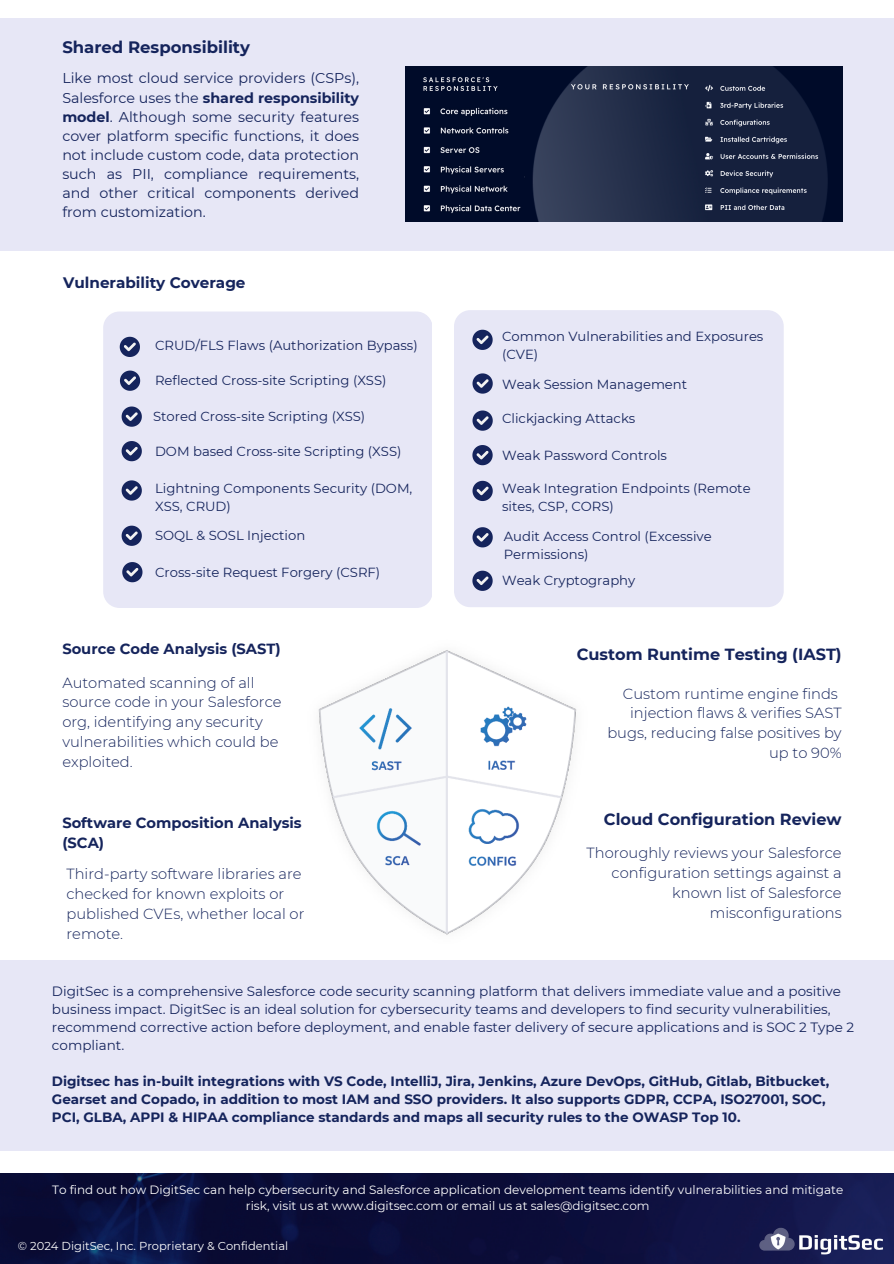
<style>
.page{position:relative;width:894px;height:1264px;background:#fff}
.page>*{position:absolute;margin:0;border:0;box-sizing:border-box;transform-origin:0 0}
.t1{font:700 16.5px "Montserrat";color:#15245c}
.t2{font:700 16.05px "Montserrat";color:#15245c}
.t3{font:700 15.15px "Montserrat";color:#15245c}
.t4{font:300 14.7px/19.8px "Montserrat";color:#15245c}
.t5{font:700 14.7px/19.8px "Montserrat";color:#15245c}
.t6{font:14.25px/19.2px "Montserrat";color:#15245c;text-align:justify}
.t7{font:13.5px/18px "Montserrat";color:#15245c}
.t8{font:700 13.5px/18px "Montserrat";color:#15245c}
.t9{font:13.2px/18px "Montserrat";color:#15245c}
.t10{font:12px/16px "Montserrat";color:#fff;text-align:center}
.t11{font:11.55px "Montserrat";color:#fff}
.s1{font-weight:700}
</style>
<div class="page">
<div style="left:0;top:960px;width:893px;height:190px;background:#e7e7f6"></div>
<div style="left:103px;top:311px;width:329px;height:297px;background:#e7e7f6;border-radius:16px"></div>
<div style="left:454px;top:310px;width:329px;height:297px;background:#e7e7f6;border-radius:16px"></div>
<img style="left:318px;top:650px;width:259px;height:285px">
<img style="left:0;top:1173px;width:893px;height:90px">
<img style="left:746px;top:1215px;width:147px;height:42px">
<div style="left:0;top:18px;width:893px;height:233px;background:#e7e7f6"></div>
<svg style="left:120px;top:337px;width:20px;height:20px"></svg>
<svg style="left:120px;top:370px;width:20px;height:21px"></svg>
<svg style="left:122px;top:406px;width:20px;height:21px"></svg>
<svg style="left:122px;top:441px;width:20px;height:20px"></svg>
<svg style="left:122px;top:480px;width:20px;height:20px"></svg>
<svg style="left:122px;top:525px;width:20px;height:21px"></svg>
<svg style="left:122px;top:562px;width:20px;height:20px"></svg>
<svg style="left:472px;top:330px;width:20px;height:20px"></svg>
<svg style="left:472px;top:373px;width:20px;height:20px"></svg>
<svg style="left:472px;top:410px;width:20px;height:21px"></svg>
<svg style="left:472px;top:445px;width:20px;height:20px"></svg>
<svg style="left:472px;top:481px;width:20px;height:20px"></svg>
<svg style="left:472px;top:527px;width:20px;height:20px"></svg>
<svg style="left:472px;top:570px;width:20px;height:21px"></svg>
<img style="left:406px;top:98px;width:118px;height:123px">
<img style="left:406px;top:66px;width:118px;height:32px">
<img style="left:524px;top:66px;width:317px;height:155px">
<img style="left:416px;top:84px;width:102px;height:13px">
<p class="t1" style="left:62px;top:37px;width:189px">Shared Responsibility</p>
<h4 class="t6" style="left:62px;top:69px;width:298px">Like most cloud service providers (CSPs), Salesforce uses the <span class="s1">shared responsibility model</span>. Although some security features cover platform specific functions, it does not include custom code, data protection such as PII, compliance requirements, and other critical components derived from customization.</h4>
<p class="t3" style="left:63px;top:274px;width:184px">Vulnerability Coverage</p>
<h3 class="t9" style="left:155px;top:337px;width:264px">CRUD/FLS Flaws (Authorization Bypass)</h3>
<p class="t9" style="left:155px;top:371px;width:233px">Reflected Cross-site Scripting (XSS)</p>
<p class="t9" style="left:153px;top:407px;width:214px">Stored Cross-site Scripting (XSS)</p>
<p class="t9" style="left:155px;top:442px;width:248px">DOM based Cross-site Scripting (XSS)</p>
<p class="t9" style="left:155px;top:479px;width:259px">Lightning Components Security (DOM,<br>XSS, CRUD)</p>
<p class="t9" style="left:155px;top:526px;width:152px">SOQL &amp; SOSL Injection</p>
<h1 class="t9" style="left:155px;top:563px;width:226px">Cross-site Request Forgery (CSRF)</h1>
<p class="t5" style="left:62px;top:638px;width:220px">Source Code Analysis (SAST)</p>
<h4 class="t9" style="left:502px;top:328px;width:263px">Common Vulnerabilities and Exposures (CVE)</h4>
<p class="t9" style="left:502px;top:375px;width:187px">Weak Session Management</p>
<p class="t9" style="left:502px;top:409px;width:135px">Clickjacking Attacks</p>
<p class="t9" style="left:502px;top:446px;width:166px">Weak Password Controls</p>
<h4 class="t9" style="left:502px;top:479px;width:250px">Weak Integration Endpoints (Remote sites, CSP, CORS)</h4>
<p class="t9" style="left:503px;top:527px;width:209px">Audit Access Control (Excessive<br>Permissions)</p>
<p class="t9" style="left:502px;top:571px;width:135px">Weak Cryptography</p>
<h4 class="t2" style="left:576px;top:644px;width:266px">Custom Runtime Testing (IAST)</h4>
<h4 class="t4" style="left:62px;top:672px;width:221px">Automated scanning of all source code in your Salesforce org, identifying any security vulnerabilities which could be exploited.</h4>
<h4 class="t4" style="left:607px;top:683px;width:236px;text-align:right">Custom runtime engine finds injection flaws &amp; verifies SAST bugs, reducing false positives by up to 90%</h4>
<p class="t5" style="left:62px;top:813px;width:241px">Software Composition Analysis (SCA)</p>
<p class="t4" style="left:66px;top:864px;width:239px">Third-party software libraries are checked for known exploits or published CVEs, whether local or remote.</p>
<p class="t2" style="left:603px;top:809px;width:239px">Cloud Configuration Review</p>
<h4 class="t4" style="left:586px;top:843px;width:256px;text-align:right">Thoroughly reviews your Salesforce configuration settings against a known list of Salesforce misconfigurations</h4>
<p class="t7" style="left:52px;top:982px;width:803px">DigitSec is a comprehensive Salesforce code security scanning platform that delivers immediate value and a positive business impact. DigitSec is an ideal solution for cybersecurity teams and developers to find security vulnerabilities, recommend corrective action before deployment, and enable faster delivery of secure applications and is SOC 2 Type 2 compliant.</p>
<h4 class="t8" style="left:52px;top:1072px;width:778px">Digitsec has in-built integrations with VS Code, IntelliJ, Jira, Jenkins, Azure DevOps, GitHub, Gitlab, Bitbucket,<br>Gearset and Copado, in addition to most IAM and SSO providers. It also supports GDPR, CCPA, ISO27001, SOC,<br>PCI, GLBA, APPI &amp; HIPAA compliance standards and maps all security rules to the OWASP Top 10.</h4>
<h4 class="t10" style="left:52px;top:1181px;width:792px">To find out how DigitSec can help cybersecurity and Salesforce application development teams identify vulnerabilities and mitigate risk, visit us at www.digitsec.com or email us at sales@digitsec.com</h4>
<p class="t11" style="left:14px;top:1238px;width:272px">© 2024 DigitSec, Inc. Proprietary &amp; Confidential</p>
<h4 class="t11" style="left:18px;top:1238px;width:272px">© 2024 DigitSec, Inc. Proprietary &amp; Confidential</h4>
</div>
